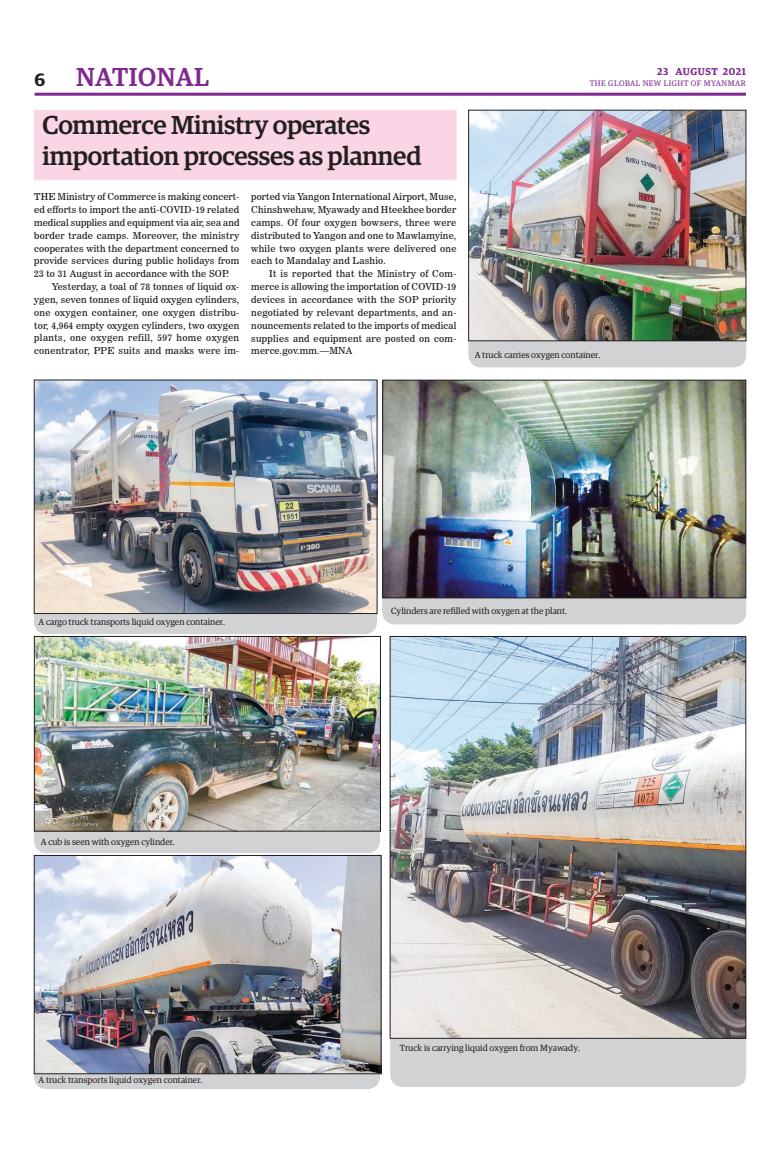
<style>
.page{position:relative;width:773px;height:1152px;background:#fff}
.page>*{position:absolute;margin:0;border:0;box-sizing:border-box;transform-origin:0 0}
.Brief_Head{font:500 26px/31.2px "Guardian Egyp";letter-spacing:-.01em;color:#231f20}
.t1{font:500 26px "Guardian Egyp";letter-spacing:.02em;color:#802990}
.t2{font:600 10px "Guardian Egyp";letter-spacing:.055em;color:#802990}
._2nd_Body{font:9.5px/12.9px "News 706 BT Roman C";letter-spacing:.025em;color:#231f20;text-align:justify}
.t3{font:9px "Guardian Egyp";color:#231f20}
.t4{font:8px "Guardian Egyp";letter-spacing:.06em;color:#802990}
.s1{font-weight:600;font-size:18px;color:#231f20}
</style>
<div class="page">
<hr style="left:35px;top:93px;width:711px;height:3px;background:#802990">
<div style="left:34px;top:831px;width:346px;height:22px;background:#d1d2d4"></div>
<svg style="left:34px;top:1074px;width:346px;height:15px;background:#cecfd1"></svg>
<svg style="left:34px;top:595px;width:712px;height:39px"></svg>
<div style="left:390px;top:1038px;width:356px;height:49px;background:#d1d2d4"></div>
<div style="left:468px;top:341px;width:278px;height:26px;background:#d1d2d4"></div>
<div style="left:34px;top:110px;width:422px;height:70px;background:#fad5e5"></div>
<img style="left:36px;top:638px;width:342px;height:191px">
<div style="left:34px;top:636px;width:346px;height:195px;border:1px solid #231f20"></div>
<img style="left:384px;top:382px;width:360px;height:214px">
<div style="left:382px;top:380px;width:364px;height:218px;border:1px solid #231f20"></div>
<img style="left:392px;top:638px;width:352px;height:398px">
<div style="left:390px;top:636px;width:356px;height:402px;border:1px solid #231f20"></div>
<img style="left:470px;top:112px;width:274px;height:227px">
<div style="left:468px;top:110px;width:278px;height:231px;border:1px solid #231f20"></div>
<img style="left:36px;top:382px;width:339px;height:230px">
<div style="left:34px;top:380px;width:343px;height:234px;border:1px solid #231f20"></div>
<img style="left:36px;top:857px;width:343px;height:215px">
<div style="left:34px;top:855px;width:347px;height:219px;border:1px solid #231f20"></div>
<h1 class="t1" style="left:35px;top:59px;width:176px"><span class="s1">6</span> NATIONAL</h1>
<p class="t2" style="left:657px;top:64px;width:90px">23 AUGUST 2021</p>
<p class="t4" style="left:589px;top:78px;width:158px">THE GLOBAL NEW LIGHT OF MYANMAR</p>
<p class="Brief_Head" style="left:42px;top:108px;width:380px">Commerce Ministry operates importation processes as planned</p>
<p class="_2nd_Body" style="left:34px;top:190px;width:207px">THE Ministry of Commerce is making concert&shy;ed efforts to import the anti-COVID-19 related medical supplies and equipment via air, sea and border trade camps. Moreover, the ministry cooperates with the department concerned to provide services during public holidays from 23 to 31 August in accordance with the SOP.</p>
<p class="_2nd_Body" style="left:34px;top:280px;width:206px;text-indent:18px">Yesterday, a toal of 78 tonnes of liquid ox&shy;ygen, seven tonnes of liquid oxygen cylinders, one oxygen container, one oxygen distribu&shy;tor, 4,964 empty oxygen cylinders, two oxygen plants, one oxygen refill, 597 home oxygen conentrator, PPE suits and masks were im-</p>
<p class="_2nd_Body" style="left:251px;top:190px;width:207px">ported via Yangon International Airport, Muse, Chinshwehaw, Myawady and Hteekhee border camps. Of four oxygen bowsers, three were distributed to Yangon and one to Mawlamyine, while two oxygen plants were delivered one each to Mandalay and Lashio.</p>
<p class="_2nd_Body" style="left:251px;top:267px;width:207px;text-indent:18px">It is reported that the Ministry of Com&shy;merce is allowing the importation of COVID-19 devices in accordance with the SOP priority negotiated by relevant departments, and an&shy;nouncements related to the imports of medical supplies and equipment are posted on com&shy;merce.gov.mm.—MNA</p>
<p class="t3" style="left:474px;top:348px;width:127px">A truck carries oxygen container.</p>
<p class="t3" style="left:38px;top:615px;width:188px">A cargo truck transports liquid oxygen container.</p>
<p class="t3" style="left:41px;top:835px;width:136px">A cub is seen with oxygen cylinder.</p>
<p class="t3" style="left:38px;top:1074px;width:165px">A truck transports liquid oxygen container.</p>
<p class="t3" style="left:391px;top:604px;width:177px">Cylinders are refilled with oxygen at the plant.</p>
<p class="t3" style="left:400px;top:1042px;width:182px">Truck is carrying liquid oxygen from Myawady.</p>
</div>
